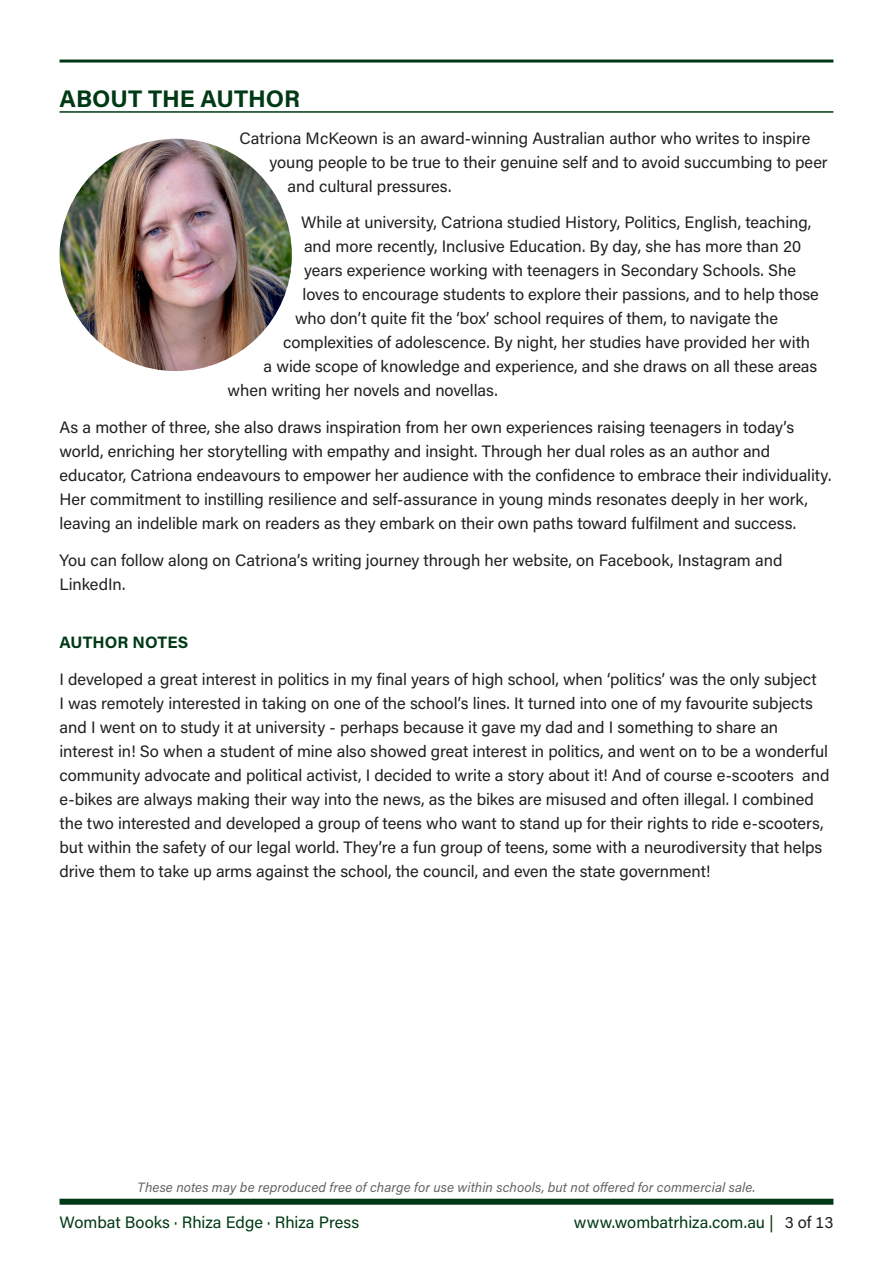
<style>
.page{position:relative;width:893px;height:1263px;background:#fff}
.page>*{position:absolute;margin:0;border:0;box-sizing:border-box;transform-origin:0 0}
.HEAD_-_Main_Section{font:700 24px "Acumin Pro";color:#003915}
.TEXT_-_Body{font:16.5px/24px "Acumin Pro";color:#231f20}
.t1{font:16.5px "Acumin Pro";color:#003915}
.HEAD_-_Sub_Head{font:700 16.5px "Acumin Pro";letter-spacing:.005em;color:#003915}
.t2{font:italic 13.5px "Acumin Pro";letter-spacing:.005em;color:#636366}
</style>
<div class="page">
<div style="left:60px;top:1199px;width:773px;height:6px;background:#003915"></div>
<hr style="left:60px;top:60px;width:773px;height:3px;background:#003915">
<hr style="left:60px;top:111px;width:773px;height:2px;background:#003915">
<img style="left:60px;top:139px;width:232px;height:232px;border-radius:116px">
<p class="HEAD_-_Main_Section" style="left:60px;top:82px;width:242px">ABOUT THE AUTHOR</p>
<p class="TEXT_-_Body" style="left:240px;top:125px;width:572px">Catriona McKeown is an award-winning Australian author who writes to inspire</p>
<p class="TEXT_-_Body" style="left:270px;top:149px;width:560px">young people to be true to their genuine self and to avoid succumbing to peer</p>
<p class="TEXT_-_Body" style="left:288px;top:173px;width:165px">and cultural pressures.</p>
<p class="TEXT_-_Body" style="left:301px;top:210px;width:512px">While at university, Catriona studied History, Politics, English, teaching,</p>
<p class="TEXT_-_Body" style="left:304px;top:234px;width:498px">and more recently, Inclusive Education. By day, she has more than 20</p>
<p class="TEXT_-_Body" style="left:304px;top:258px;width:493px">years experience working with teenagers in Secondary Schools. She</p>
<p class="TEXT_-_Body" style="left:303px;top:282px;width:518px">loves to encourage students to explore their passions, and to help those</p>
<p class="TEXT_-_Body" style="left:295px;top:306px;width:484px">who don’t quite fit the ‘box’ school requires of them, to navigate the</p>
<p class="TEXT_-_Body" style="left:283px;top:330px;width:529px">complexities of adolescence. By night, her studies have provided her with</p>
<p class="TEXT_-_Body" style="left:264px;top:354px;width:555px">a wide scope of knowledge and experience, and she draws on all these areas</p>
<p class="TEXT_-_Body" style="left:228px;top:378px;width:272px">when writing her novels and novellas.</p>
<p class="TEXT_-_Body" style="left:60px;top:415px;width:773px">As a mother of three, she also draws inspiration from her own experiences raising teenagers in today’s world, enriching her storytelling with empathy and insight. Through her dual roles as an author and educator, Catriona endeavours to empower her audience with the confidence to embrace their individuality.<br>Her commitment to instilling resilience and self-assurance in young minds resonates deeply in her work, leaving an indelible mark on readers as they embark on their own paths toward fulfilment and success.</p>
<p class="TEXT_-_Body" style="left:60px;top:548px;width:724px">You can follow along on Catriona’s writing journey through her website, on Facebook, Instagram and<br>LinkedIn.</p>
<p class="HEAD_-_Sub_Head" style="left:60px;top:631px;width:130px">AUTHOR NOTES</p>
<p class="TEXT_-_Body" style="left:60px;top:666px;width:771px">I developed a great interest in politics in my final years of high school, when ‘politics’ was the only subject<br>I was remotely interested in taking on one of the school’s lines. It turned into one of my favourite subjects and I went on to study it at university - perhaps because it gave my dad and I something to share an interest in! So when a student of mine also showed great interest in politics, and went on to be a wonderful community advocate and political activist, I decided to write a story about it! And of course e-scooters and e-bikes are always making their way into the news, as the bikes are misused and often illegal. I combined the two interested and developed a group of teens who want to stand up for their rights to ride e-scooters, but within the safety of our legal world. They’re a fun group of teens, some with a neurodiversity that helps drive them to take up arms against the school, the council, and even the state government!</p>
<p class="t2" style="left:138px;top:1177px;width:619px">These notes may be reproduced free of charge for use within schools, but not offered for commercial sale.</p>
<p class="t1" style="left:60px;top:1211px;width:301px">Wombat Books · Rhiza Edge · Rhiza Press</p>
<p class="t1" style="left:574px;top:1211px;width:202px">www.wombatrhiza.com.au |</p>
<p class="TEXT_-_Body" style="left:785px;top:1210px;width:50px">3 of 13</p>
</div>
